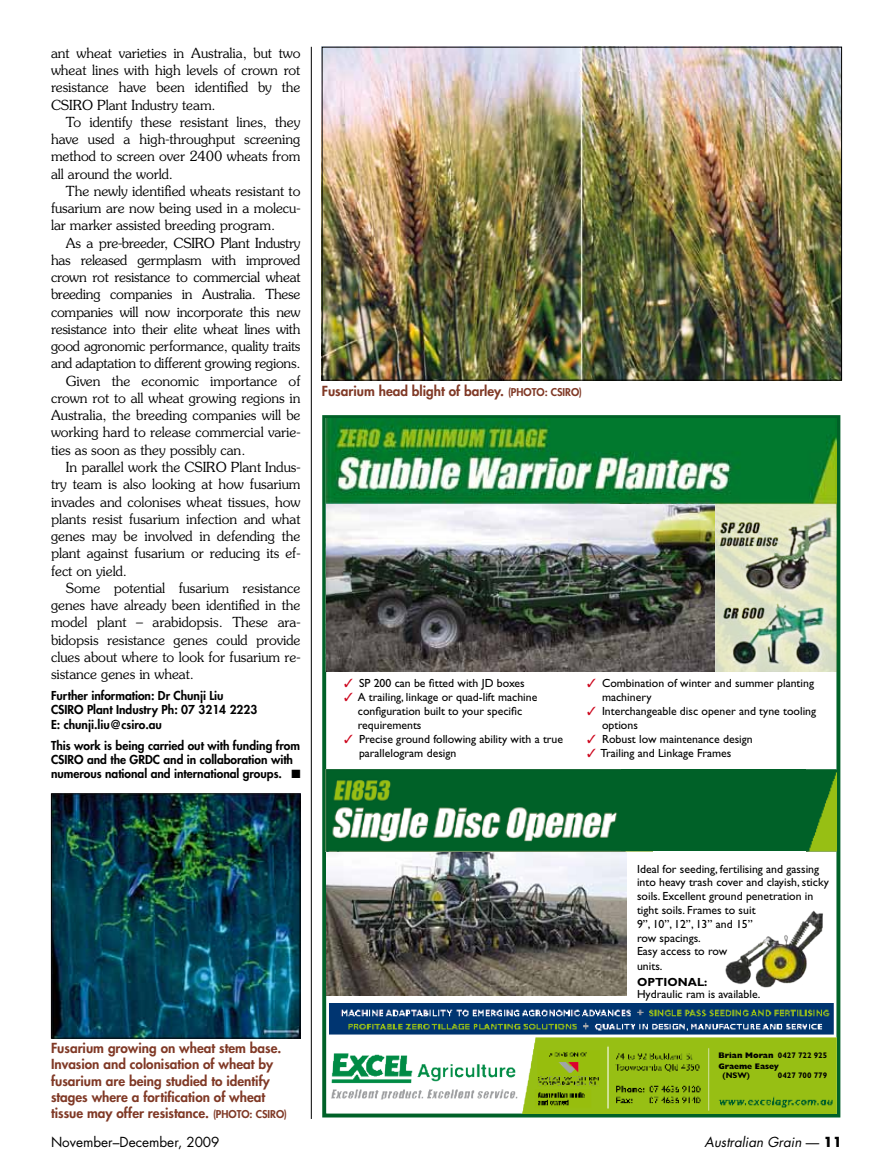
<style>
.page{position:relative;width:893px;height:1170px;background:#fff}
.page>*{position:absolute;margin:0;border:0;box-sizing:border-box;transform-origin:0 0}
.t1{font:300 13.8px/17.2px "Souvenir";letter-spacing:-.005em;color:#000;text-align:justify}
.t2{font:800 13.5px/16.2px "Futura";color:#803926}
.t3{font:13.5px "Futura";color:#000}
.t4{font:italic 13.5px "Futura";color:#000}
.t5{font:800 12px/14.4px "Futura";color:#000}
.t6{font:11.85px/13.8px "Gill Sans";color:#000}
.t7{font:700 11.85px "Gill Sans";color:#000}
.t8{font:800 8.1px/11.7px "Gill Sans";color:#000}
.t9{font:700 8.1px "Gill Sans";color:#000}
.s1{font-size:10.5px}
.s2{color:#cd071e}
.s3{font-weight:700}
.s4{font-style:normal}
.s5{font-weight:700;font-style:normal}
</style>
<div class="page">
<hr style="left:311px;top:47px;width:1px;height:1071px;background:#000">
<img style="left:53px;top:795px;width:245px;height:241px">
<div style="left:51px;top:793px;width:249px;height:245px;border:1px solid #000"></div>
<img style="left:324px;top:49px;width:516px;height:329px">
<div style="left:322px;top:415px;width:518px;height:702px;border:4px solid #006128"></div>
<img style="left:326px;top:418px;width:510px;height:253px">
<img style="left:326px;top:851px;width:301px;height:144px">
<img style="left:725px;top:910px;width:98px;height:78px">
<img style="left:326px;top:1036px;width:510px;height:77px">
<img style="left:329px;top:1003px;width:504px;height:31px">
<img style="left:326px;top:769px;width:295px;height:82px">
<div style="left:621px;top:769px;width:188px;height:82px;background:#006128"></div>
<img style="left:806px;top:769px;width:30px;height:82px">
<img style="left:326px;top:504px;width:388px;height:167px">
<p class="t1" style="left:51px;top:44px;width:251px">ant wheat varieties in Australia, but two wheat lines with high levels of crown rot resistance have been identified by the CSIRO Plant Industry team.</p>
<p class="t1" style="left:51px;top:113px;width:251px;text-indent:15px">To identify these resistant lines, they have used a high-throughput screening method to screen over 2400 wheats from all around the world.</p>
<p class="t1" style="left:51px;top:182px;width:251px;text-indent:15px">The newly identified wheats resistant to fusarium are now being used in a molecu&shy;lar marker assisted breeding program.</p>
<p class="t1" style="left:66px;top:234px;width:236px">As a pre-breeder, CSIRO Plant Industry</p>
<p class="t1" style="left:51px;top:251px;width:251px">has released germplasm with improved</p>
<p class="t1" style="left:51px;top:268px;width:251px">crown rot resistance to commercial wheat</p>
<p class="t1" style="left:51px;top:285px;width:251px">breeding companies in Australia. These</p>
<p class="t1" style="left:51px;top:303px;width:251px">companies will now incorporate this new</p>
<p class="t1" style="left:51px;top:320px;width:251px">resistance into their elite wheat lines with</p>
<p class="t1" style="left:51px;top:337px;width:251px">good agronomic performance, quality traits</p>
<p class="t1" style="left:51px;top:354px;width:251px">and adaptation to different growing regions.</p>
<p class="t1" style="left:66px;top:372px;width:236px">Given the economic importance of</p>
<p class="t1" style="left:51px;top:389px;width:251px">crown rot to all wheat growing regions in</p>
<p class="t1" style="left:51px;top:406px;width:251px">Australia, the breeding companies will be</p>
<p class="t1" style="left:51px;top:423px;width:251px">working hard to release commercial varie-</p>
<p class="t1" style="left:51px;top:441px;width:196px">ties as soon as they possibly can.</p>
<p class="t1" style="left:66px;top:458px;width:236px">In parallel work the CSIRO Plant Indus-</p>
<p class="t1" style="left:51px;top:475px;width:251px">try team is also looking at how fusarium</p>
<p class="t1" style="left:51px;top:492px;width:251px">invades and colonises wheat tissues, how</p>
<p class="t1" style="left:51px;top:510px;width:251px">plants resist fusarium infection and what</p>
<p class="t1" style="left:51px;top:527px;width:251px">genes may be involved in defending the</p>
<p class="t1" style="left:51px;top:544px;width:251px">plant against fusarium or reducing its ef-</p>
<p class="t1" style="left:51px;top:561px;width:77px">fect on yield.</p>
<p class="t1" style="left:66px;top:579px;width:236px">Some potential fusarium resistance</p>
<p class="t1" style="left:51px;top:596px;width:251px">genes have already been identified in the</p>
<p class="t1" style="left:51px;top:613px;width:251px">model plant – arabidopsis. These ara-</p>
<p class="t1" style="left:51px;top:630px;width:251px">bidopsis resistance genes could provide</p>
<p class="t1" style="left:51px;top:648px;width:251px">clues about where to look for fusarium re-</p>
<p class="t1" style="left:51px;top:665px;width:144px">sistance genes in wheat.</p>
<p class="t5" style="left:51px;top:688px;width:208px">Further information: Dr Chunji Liu<br>CSIRO Plant Industry Ph: 07 3214 2223<br>E: chunji.liu@csiro.au</p>
<p class="t5" style="left:51px;top:737px;width:251px">This work is being carried out with funding from<br>CSIRO and the GRDC and in collaboration with numerous national and international groups. ■</p>
<p class="t2" style="left:322px;top:382px;width:262px">Fusarium head blight of barley. <span class="s1">(PHOTO: CSIRO)</span></p>
<p class="t6" style="left:344px;top:675px;width:182px"><span class="s2">✓</span> SP 200 can be fitted with JD boxes</p>
<p class="t6" style="left:358px;top:689px;width:181px;text-indent:-14px"><span class="s2">✓</span> A trailing, linkage or quad-lift machine configuration built to your specific requirements</p>
<p class="t6" style="left:359px;top:732px;width:206px;text-indent:-15px"><span class="s2">✓</span> Precise ground following ability with a true parallelogram design</p>
<p class="t6" style="left:602px;top:675px;width:214px;text-indent:-15px"><span class="s2">✓</span> Combination of winter and summer planting machinery</p>
<p class="t6" style="left:602px;top:704px;width:216px;text-indent:-15px"><span class="s2">✓</span> Interchangeable disc opener and tyne tooling options</p>
<p class="t6" style="left:587px;top:732px;width:167px"><span class="s2">✓</span> Robust low maintenance design</p>
<p class="t6" style="left:587px;top:746px;width:146px"><span class="s2">✓</span> Trailing and Linkage Frames</p>
<p class="t2" style="left:51px;top:1039px;width:238px">Fusarium growing on wheat stem base.<br>Invasion and colonisation of wheat by fusarium are being studied to identify stages where a fortification of wheat tissue may offer resistance. <span class="s1">(PHOTO: CSIRO)</span></p>
<p class="t6" style="left:637px;top:861px;width:193px">Ideal for seeding, fertilising and gassing into heavy trash cover and clayish, sticky soils. Excellent ground penetration in tight soils. Frames to suit<br>9”, 10”, 12”, 13” and 15”<br>row spacings.<br>Easy access to row<br>units.</p>
<p class="t7" style="left:637px;top:974px;width:72px">OPTIONAL:</p>
<p class="t6" style="left:637px;top:987px;width:125px">Hydraulic ram is available.</p>
<p class="t8" style="left:718px;top:1048px;width:110px">Brian Moran <span class="s3">0427 722 925<br></span>Graeme Easey</p>
<p class="t9" style="left:723px;top:1070px;width:29px">(NSW)</p>
<p class="t9" style="left:778px;top:1070px;width:51px">0427 700 779</p>
<p class="t3" style="left:51px;top:1132px;width:170px">November–December, 2009</p>
<p class="t4" style="left:705px;top:1132px;width:139px">Australian Grain <span class="s4">—</span> <span class="s5">11</span></p>
</div>
